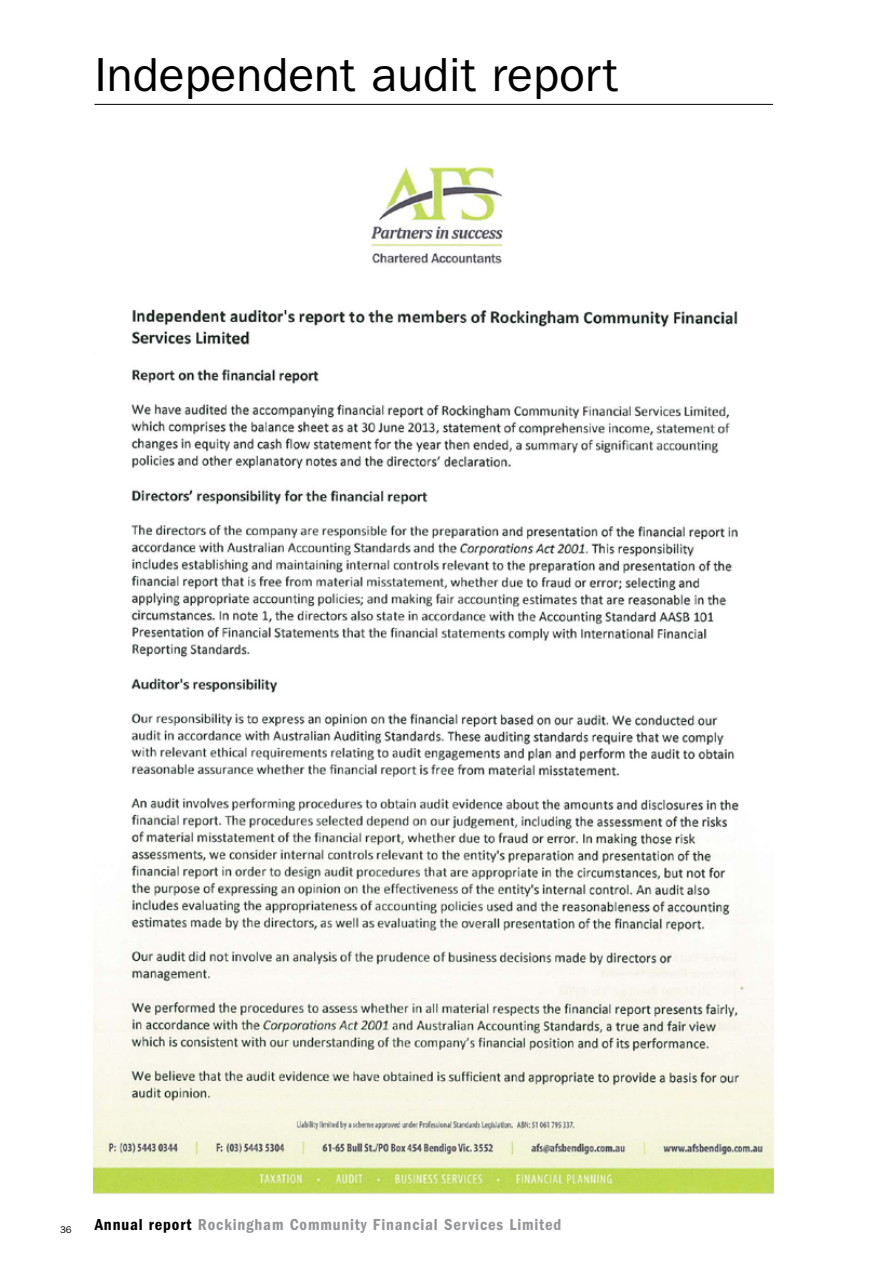
<style>
.page{position:relative;width:893px;height:1263px;background:#fff}
.page>*{position:absolute;margin:0;border:0;box-sizing:border-box;transform-origin:0 0}
.t1{font:48px "Franklin Gothic";color:#000}
.t2{font:600 condensed 16.5px "Franklin Gothic";letter-spacing:.05em;color:#939598}
.t3{font:9.75px "Franklin Gothic";color:#000}
.s1{color:#000}
</style>
<div class="page">
<img style="left:94px;top:162px;width:680px;height:1033px">
<hr style="left:94px;top:104px;width:679px;height:1px;background:#000">
<h1 class="t1" style="left:94px;top:47px;width:525px">Independent audit report</h1>
<p class="t3" style="left:60px;top:1224px;width:13px">36</p>
<p class="t2" style="left:95px;top:1215px;width:468px"><span class="s1">Annual report</span> Rockingham Community Financial Services Limited</p>
</div>
